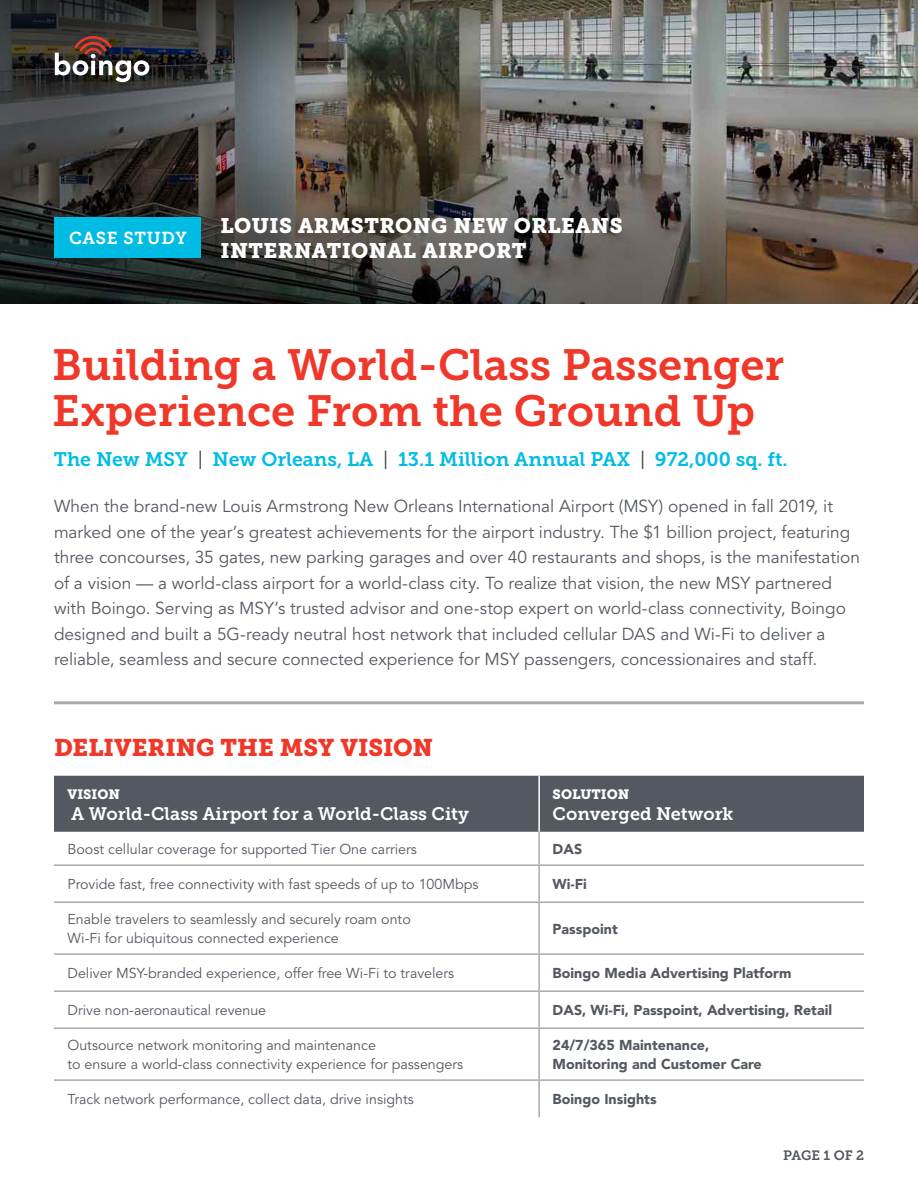
<style>
.page{position:relative;width:918px;height:1188px;background:#fff}
.page>*{position:absolute;margin:0;border:0;box-sizing:border-box;transform-origin:0 0}
.t1{font:43.5px/46px "Museo Slab 700";color:#ef3829}
.t2{font:24px "Museo Slab 900";letter-spacing:-.005em;color:#ef3829}
.t3{font:21px/25.5px "Museo Slab 900";letter-spacing:.02em;color:#fff}
.t4{font:19.5px "Museo Slab 700";color:#00bce4}
.t5{font:18px "Museo Slab 700";color:#fff}
.t6{font:17.25px/25.5px "Avenir LT Std";color:#545861}
.t7{font:17.25px "Museo Slab 700";letter-spacing:.04em;color:#fff}
.t8{font:14.25px/19.5px "Avenir LT Std";color:#545861}
.t9{font:900 14.25px/19.5px "Avenir LT Std";color:#545861}
.t10{font:13.5px "Museo Slab 900";color:#fff}
.t11{font:13.5px "Museo Slab 700";letter-spacing:-.01em;color:#545861}
.s1{font-family:"Museo Slab 300";color:#393d41}
</style>
<div class="page">
<img style="left:0;top:0;width:918px;height:304px">
<img style="left:55px;top:36px;width:94px;height:46px">
<div style="left:54px;top:776px;width:810px;height:56px;background:#545861"></div>
<hr style="left:538px;top:776px;width:2px;height:56px;background:#fff">
<hr style="left:538px;top:832px;width:2px;height:32px;background:#aaa8ad">
<hr style="left:54px;top:864px;width:485px;height:2px;background:#aaa8ad">
<hr style="left:539px;top:864px;width:325px;height:2px;background:#aaa8ad">
<hr style="left:538px;top:866px;width:2px;height:35px;background:#aaa8ad">
<hr style="left:54px;top:901px;width:485px;height:2px;background:#aaa8ad">
<hr style="left:539px;top:901px;width:325px;height:2px;background:#aaa8ad">
<hr style="left:538px;top:903px;width:2px;height:50px;background:#aaa8ad">
<hr style="left:54px;top:953px;width:485px;height:2px;background:#aaa8ad">
<hr style="left:539px;top:953px;width:325px;height:2px;background:#aaa8ad">
<hr style="left:538px;top:955px;width:2px;height:35px;background:#aaa8ad">
<hr style="left:54px;top:990px;width:485px;height:2px;background:#aaa8ad">
<hr style="left:539px;top:990px;width:325px;height:2px;background:#aaa8ad">
<hr style="left:538px;top:992px;width:2px;height:35px;background:#aaa8ad">
<hr style="left:54px;top:1027px;width:485px;height:2px;background:#aaa8ad">
<hr style="left:539px;top:1027px;width:325px;height:2px;background:#aaa8ad">
<hr style="left:538px;top:1029px;width:2px;height:50px;background:#aaa8ad">
<hr style="left:54px;top:1079px;width:485px;height:2px;background:#aaa8ad">
<hr style="left:539px;top:1079px;width:325px;height:2px;background:#aaa8ad">
<hr style="left:538px;top:1081px;width:2px;height:36px;background:#aaa8ad">
<hr style="left:54px;top:701px;width:810px;height:3px;background:#aaa8ad">
<div style="left:55px;top:217px;width:146px;height:41px;background:#00bce4"></div>
<p class="t7" style="left:69px;top:228px;width:119px">CASE STUDY</p>
<p class="t3" style="left:220px;top:213px;width:404px">LOUIS ARMSTRONG NEW ORLEANS<br>INTERNATIONAL AIRPORT</p>
<h1 class="t1" style="left:52px;top:342px;width:733px">Building a World-Class Passenger<br>Experience From the Ground Up</h1>
<p class="t4" style="left:54px;top:448px;width:735px">The New MSY <span class="s1">|</span> New Orleans, LA <span class="s1">|</span> 13.1 Million Annual PAX <span class="s1">|</span> 972,000 sq. ft.</p>
<p class="t6" style="left:54px;top:494px;width:808px">When the brand-new Louis Armstrong New Orleans International Airport (MSY) opened in fall 2019, it marked one of the year’s greatest achievements for the airport industry. The $1 billion project, featuring three concourses, 35 gates, new parking garages and over 40 restaurants and shops, is the manifestation of a vision — a world-class airport for a world-class city. To realize that vision, the new MSY partnered with Boingo. Serving as MSY’s trusted advisor and one-stop expert on world-class connectivity, Boingo designed and built a 5G-ready neutral host network that included cellular DAS and Wi-Fi to deliver a reliable, seamless and secure connected experience for MSY passengers, concessionaires and staff.</p>
<h2 class="t2" style="left:54px;top:733px;width:381px">DELIVERING THE MSY VISION</h2>
<p class="t10" style="left:68px;top:786px;width:54px">VISION</p>
<p class="t5" style="left:71px;top:803px;width:399px">A World-Class Airport for a World-Class City</p>
<p class="t10" style="left:553px;top:786px;width:78px">SOLUTION</p>
<p class="t5" style="left:553px;top:803px;width:182px">Converged Network</p>
<p class="t8" style="left:68px;top:840px;width:351px">Boost cellular coverage for supported Tier One carriers</p>
<p class="t9" style="left:553px;top:839px;width:31px">DAS</p>
<p class="t8" style="left:68px;top:875px;width:413px">Provide fast, free connectivity with fast speeds of up to 100Mbps</p>
<p class="t9" style="left:553px;top:874px;width:36px">Wi-Fi</p>
<p class="t8" style="left:68px;top:910px;width:345px">Enable travelers to seamlessly and securely roam onto<br>Wi-Fi for ubiquitous connected experience</p>
<p class="t9" style="left:553px;top:919px;width:67px">Passpoint</p>
<p class="t8" style="left:68px;top:964px;width:388px">Deliver MSY-branded experience, offer free Wi-Fi to travelers</p>
<p class="t9" style="left:553px;top:963px;width:240px">Boingo Media Advertising Platform</p>
<p class="t8" style="left:68px;top:1001px;width:200px">Drive non-aeronautical revenue</p>
<p class="t9" style="left:553px;top:1000px;width:281px">DAS, Wi-Fi, Passpoint, Advertising, Retail</p>
<p class="t8" style="left:68px;top:1036px;width:397px">Outsource network monitoring and maintenance<br>to ensure a world-class connectivity experience for passengers</p>
<p class="t9" style="left:553px;top:1035px;width:211px">24/7/365 Maintenance,<br>Monitoring and Customer Care</p>
<p class="t8" style="left:68px;top:1090px;width:348px">Track network performance, collect data, drive insights</p>
<p class="t9" style="left:553px;top:1089px;width:105px">Boingo Insights</p>
<p class="t11" style="left:783px;top:1148px;width:82px">PAGE 1 OF 2</p>
</div>
